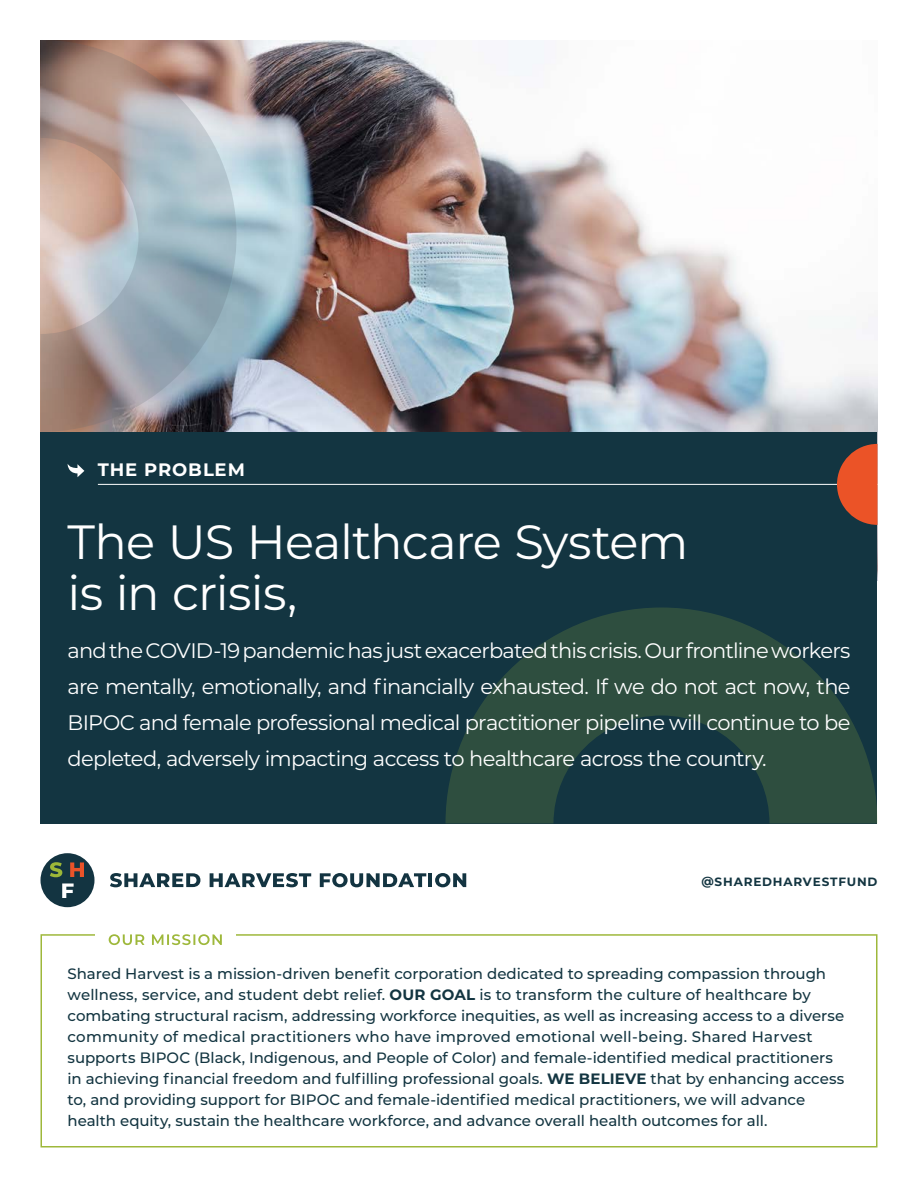
<style>
.page{position:relative;width:918px;height:1188px;background:#fff}
.page>*{position:absolute;margin:0;border:0;box-sizing:border-box;transform-origin:0 0}
.t1{font:48px/51px "Montserrat";letter-spacing:-.02em;color:#fff}
.t2{font:21px/36px "Montserrat";letter-spacing:-.035em;color:#fff;text-align:justify}
.t3{font:700 18px "Montserrat";letter-spacing:.05em;color:#fff}
.t4{font:500 15px/21px "Montserrat";color:#133541}
.t5{font:700 12px "Montserrat";letter-spacing:.07em;color:#133541}
.s1{font-weight:700}
</style>
<div class="page">
<img style="left:237px;top:40px;width:641px;height:392px">
<div style="left:40px;top:432px;width:838px;height:392px;background:#133541"></div>
<svg style="left:40px;top:40px;width:197px;height:392px"></svg>
<div style="left:40px;top:934px;width:838px;height:214px;border:2px solid #9eb83b"></div>
<div style="left:95px;top:934px;width:140px;height:15px;background:#fff"></div>
<svg style="left:109px;top:934px;width:113px;height:11px"></svg>
<div style="left:40px;top:853px;width:54px;height:54px;background:#133441;border-radius:50%"></div>
<svg style="left:50px;top:862px;width:12px;height:15px"></svg>
<svg style="left:70px;top:862px;width:14px;height:15px"></svg>
<svg style="left:62px;top:883px;width:12px;height:15px"></svg>
<svg style="left:110px;top:873px;width:90px;height:14px"></svg>
<svg style="left:210px;top:873px;width:101px;height:14px"></svg>
<svg style="left:320px;top:873px;width:106px;height:14px"></svg>
<hr style="left:428px;top:873px;width:4px;height:14px;background:#133441">
<svg style="left:435px;top:873px;width:31px;height:14px"></svg>
<svg style="left:446px;top:608px;width:432px;height:216px;fill:#2e4e3f"></svg>
<svg style="left:67px;top:464px;width:17px;height:13px"></svg>
<hr style="left:98px;top:484px;width:820px;height:1px;background:#fff">
<svg style="left:837px;top:444px;width:41px;height:81px"></svg>
<p class="t3" style="left:98px;top:457px;width:149px">THE PROBLEM</p>
<h1 class="t1" style="left:68px;top:515px;width:623px">The US Healthcare System is in crisis,</h1>
<p class="t2" style="left:68px;top:632px;width:785px">and the COVID-19 pandemic has just exacerbated this crisis. Our frontline workers are mentally, emotionally, and financially exhausted. If we do not act now, the BIPOC and female professional medical practitioner pipeline will continue to be depleted, adversely impacting access to healthcare across the country.</p>
<p class="t5" style="left:701px;top:873px;width:178px">@SHAREDHARVESTFUND</p>
<p class="t4" style="left:68px;top:962px;width:778px">Shared Harvest is a mission-driven benefit corporation dedicated to spreading compassion through wellness, service, and student debt relief. <span class="s1">OUR GOAL</span> is to transform the culture of healthcare by combating structural racism, addressing workforce inequities, as well as increasing access to a diverse community of medical practitioners who have improved emotional well-being. Shared Harvest supports BIPOC (Black, Indigenous, and People of Color) and female-identified medical practitioners in achieving financial freedom and fulfilling professional goals. <span class="s1">WE BELIEVE</span> that by enhancing access to, and providing support for BIPOC and female-identified medical practitioners, we will advance health equity, sustain the healthcare workforce, and advance overall health outcomes for all.</p>
</div>
